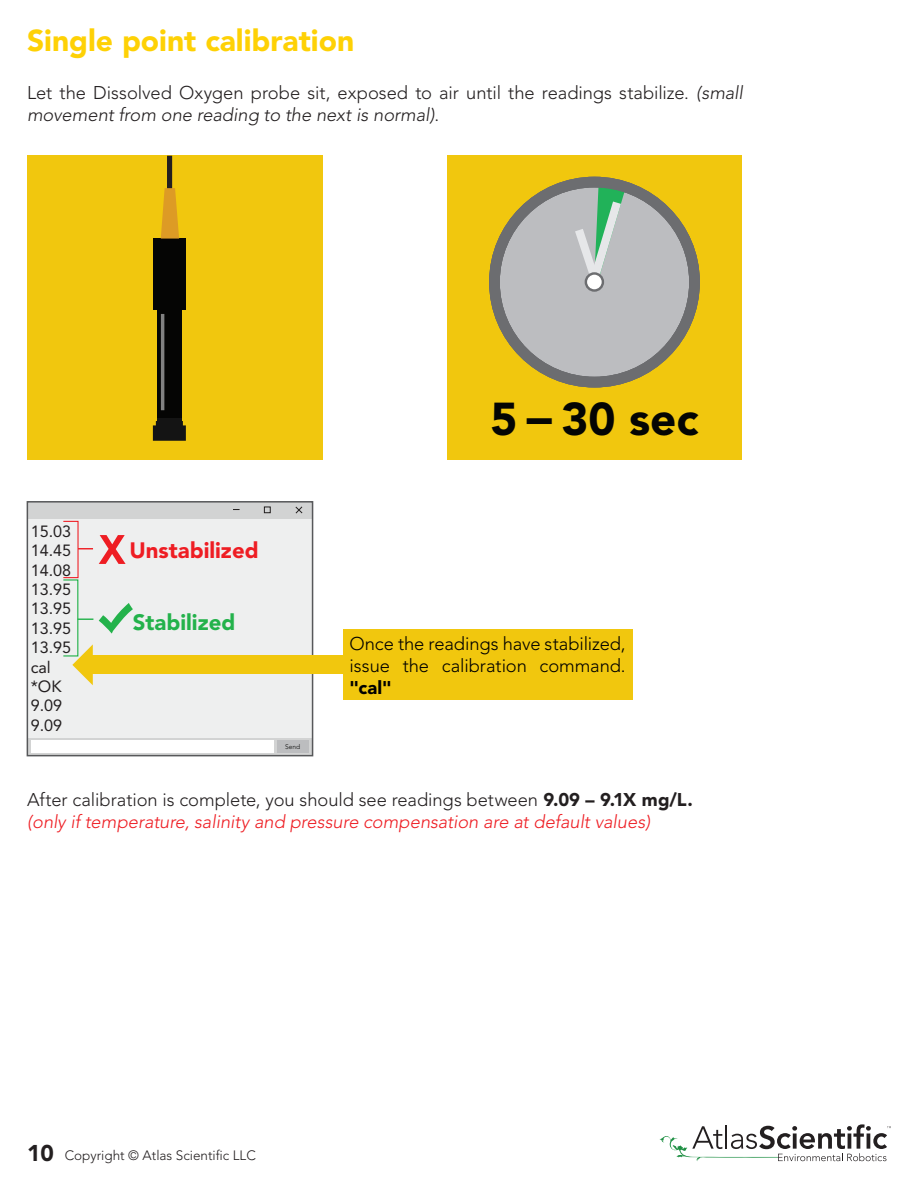
<style>
.page{position:relative;width:918px;height:1188px;background:#fff}
.page>*{position:absolute;margin:0;border:0;box-sizing:border-box;transform-origin:0 0}
.t1{font:900 45.75px "Avenir";color:#040503}
.t2{font:900 30px "Avenir";color:#fed105}
.t3{font:900 22.2px "Avenir";color:#ee1d23}
.t4{font:900 22.2px "Avenir";color:#23b24b}
.t5{font:300 18.3px/22px "Avenir";letter-spacing:-.005em;color:#231f20}
.t6{font:italic 300 18.3px "Avenir";color:#ee1d23}
.t7{font:300 18.3px/22px "Avenir";letter-spacing:-.005em;color:#000;text-align:justify}
.t8{font:16.2px/19.4px "Avenir";color:#231f20}
.t9{font:300 13.5px "Avenir";color:#231f20}
.t10{font:300 6.6px "Avenir";color:#050504}
.s1{font-style:italic}
.s2{font-weight:900}
.s3{font-weight:900;font-size:22.65px}
</style>
<div class="page">
<div style="left:27px;top:502px;width:286px;height:254px;background:#eeefef"></div>
<div style="left:27px;top:502px;width:286px;height:16px;background:#d2d3d3"></div>
<div style="left:264px;top:507px;width:7px;height:6px;border:1px solid #211e1e"></div>
<svg style="left:295px;top:506px;width:8px;height:8px"></svg>
<svg style="left:30px;top:738px;width:280px;height:15px"></svg>
<div style="left:277px;top:741px;width:32px;height:12px;background:#bcbdbf"></div>
<div style="left:31px;top:741px;width:243px;height:12px;background:#fff"></div>
<div style="left:27px;top:501px;width:286px;height:255px;border:2px solid #57585a"></div>
<svg style="left:78px;top:548px;width:15px;height:1px"></svg>
<svg style="left:99px;top:535px;width:27px;height:29px"></svg>
<div style="left:63px;top:579px;width:15px;height:78px;border:1px solid #23b24b"></div>
<svg style="left:78px;top:619px;width:15px;height:1px"></svg>
<svg style="left:99px;top:603px;width:34px;height:31px"></svg>
<svg style="left:72px;top:644px;width:21px;height:41px"></svg>
<div style="left:89px;top:656px;width:257px;height:18px;background:#f1c70e"></div>
<div style="left:343px;top:629px;width:289px;height:71px;background:#f1c70e"></div>
<div style="left:27px;top:156px;width:296px;height:304px;background:#f1c70e"></div>
<div style="left:167px;top:156px;width:5px;height:42px;background:#231f20"></div>
<div style="left:154px;top:239px;width:32px;height:71px;background:#050504"></div>
<div style="left:157px;top:309px;width:25px;height:110px;background:#050504"></div>
<hr style="left:157px;top:419px;width:25px;height:2px;background:#141414">
<svg style="left:161px;top:188px;width:18px;height:51px"></svg>
<svg style="left:153px;top:421px;width:33px;height:20px"></svg>
<hr style="left:161px;top:314px;width:3px;height:96px;background:#fff">
<div style="left:447px;top:156px;width:295px;height:304px;background:#f1c70e"></div>
<div style="left:494px;top:182px;width:201px;height:200px;background:#bcbdc0;border-radius:50%"></div>
<svg style="left:575px;top:189px;width:51px;height:93px"></svg>
<svg style="left:586px;top:273px;width:17px;height:18px"></svg>
<div style="left:585px;top:272px;width:19px;height:20px;border:2px solid #6c6d70;border-radius:50%"></div>
<div style="left:489px;top:177px;width:211px;height:210px;border:11px solid #6c6d70;border-radius:50%"></div>
<svg style="left:660px;top:1124px;width:231px;height:37px"></svg>
<p class="t2" style="left:27px;top:22px;width:329px">Single point calibration</p>
<p class="t5" style="left:27px;top:82px;width:718px">Let the Dissolved Oxygen probe sit, exposed to air until the readings stabilize. <span class="s1">(small movement from one reading to the next is normal)</span>.</p>
<p class="t8" style="left:31px;top:522px;width:42px">15.03<br>14.45<br>14.08<br>13.95<br>13.95<br>13.95<br>13.95 cal *OK<br>9.09<br>9.09</p>
<p class="t3" style="left:130px;top:537px;width:131px">Unstabilized</p>
<p class="t4" style="left:133px;top:609px;width:104px">Stabilized</p>
<p class="t10" style="left:285px;top:743px;width:17px">Send</p>
<p class="t1" style="left:491px;top:392px;width:232px">55−30 sec</p>
<p class="t1" style="left:524px;top:392px;width:176px">−30 sec</p>
<p class="t7" style="left:349px;top:632px;width:278px">Once the readings have stabilized, issue the calibration command. <span class="s2">"cal"</span></p>
<p class="t5" style="left:27px;top:789px;width:667px">After calibration is complete, you should see readings between <span class="s2">9.09 – 9.1X mg/L.</span></p>
<p class="t6" style="left:27px;top:811px;width:625px">(only if temperature, salinity and pressure compensation are at default values)</p>
<p class="t9" style="left:27px;top:1148px;width:230px"><span class="s3">10</span> Copyright © Atlas Scientific LLC</p>
</div>
